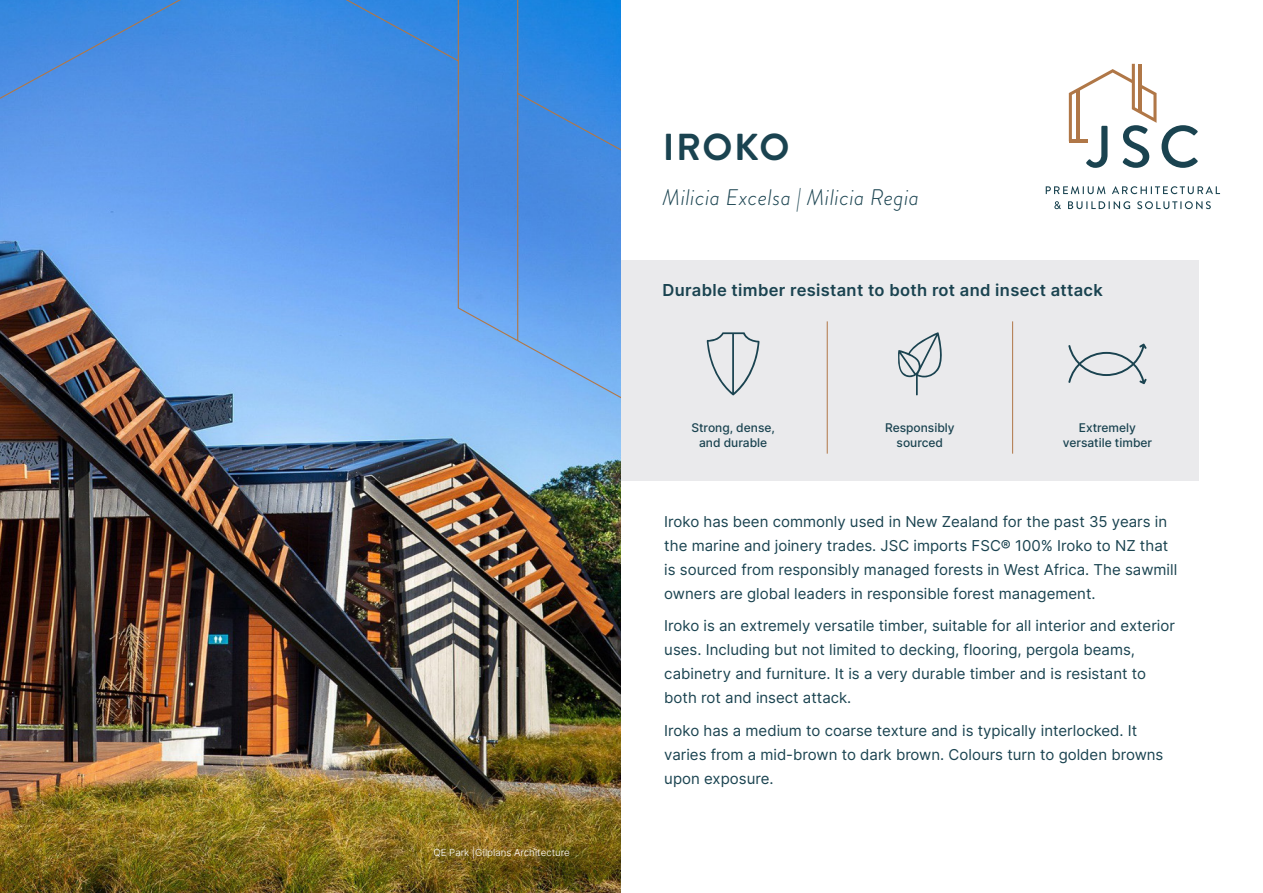
<style>
.page{position:relative;width:1263px;height:893px;background:#fff}
.page>*{position:absolute;margin:0;border:0;box-sizing:border-box;transform-origin:0 0}
.t1{font:700 37.5px "Brandon Grotesque";letter-spacing:.04em;color:#1a4350}
.t2{font:italic 300 22.5px "Brandon Grotesque";letter-spacing:.02em;color:#1a4350}
.t3{font:600 16.5px "Inter";letter-spacing:.02em;color:#1a4350}
.t4{font:15px/24px "Inter";color:#1a4350}
.t5{font:500 12px/15px "Inter";color:#1a4350;text-align:center}
.t6{font:300 9.75px "Inter";color:#fff}
</style>
<div class="page">
<div style="left:614px;top:260px;width:584px;height:221px;background:#eaeaec"></div>
<svg style="left:1046px;top:186px;width:59px;height:8px"></svg>
<svg style="left:1112px;top:186px;width:108px;height:8px"></svg>
<svg style="left:1054px;top:201px;width:7px;height:8px"></svg>
<svg style="left:1068px;top:201px;width:62px;height:8px"></svg>
<svg style="left:1137px;top:201px;width:74px;height:8px"></svg>
<svg style="left:1069px;top:64px;width:129px;height:104px"></svg>
<hr style="left:1076px;top:90px;width:3px;height:51px;background:#b07747">
<hr style="left:1138px;top:64px;width:3px;height:47px;background:#b07747">
<hr style="left:1069px;top:140px;width:18px;height:3px;background:#b07747">
<svg style="left:707px;top:332px;width:52px;height:63px"></svg>
<hr style="left:827px;top:321px;width:1px;height:133px;background:#b07747">
<hr style="left:1012px;top:321px;width:1px;height:133px;background:#b07747">
<svg style="left:898px;top:332px;width:44px;height:63px"></svg>
<svg style="left:1068px;top:343px;width:79px;height:41px"></svg>
<img style="left:0;top:553px;width:621px;height:340px">
<img style="left:0;top:0;width:621px;height:553px">
<p class="t6" style="left:433px;top:845px;width:138px">QE Park |Gilplans Architecture</p>
<h1 class="t1" style="left:663px;top:121px;width:128px">IROKO</h1>
<h2 class="t2" style="left:662px;top:182px;width:258px">Milicia Excelsa | Milicia Regia</h2>
<p class="t3" style="left:662px;top:278px;width:442px">Durable timber resistant to both rot and insect attack</p>
<p class="t5" style="left:691px;top:420px;width:85px">Strong, dense, and durable</p>
<p class="t5" style="left:885px;top:420px;width:71px">Responsibly sourced</p>
<p class="t5" style="left:1063px;top:420px;width:91px">Extremely versatile timber</p>
<p class="t4" style="left:664px;top:509px;width:514px">Iroko has been commonly used in New Zealand for the past 35 years in the marine and joinery trades. JSC imports FSC® 100% Iroko to NZ that is sourced from responsibly managed forests in West Africa. The sawmill owners are global leaders in responsible forest management.</p>
<p class="t4" style="left:664px;top:614px;width:512px">Iroko is an extremely versatile timber, suitable for all interior and exterior uses. Including but not limited to decking, flooring, pergola beams, cabinetry and furniture. It is a very durable timber and is resistant to both rot and insect attack.</p>
<p class="t4" style="left:664px;top:718px;width:501px">Iroko has a medium to coarse texture and is typically interlocked. It varies from a mid-brown to dark brown. Colours turn to golden browns upon exposure.</p>
</div>
